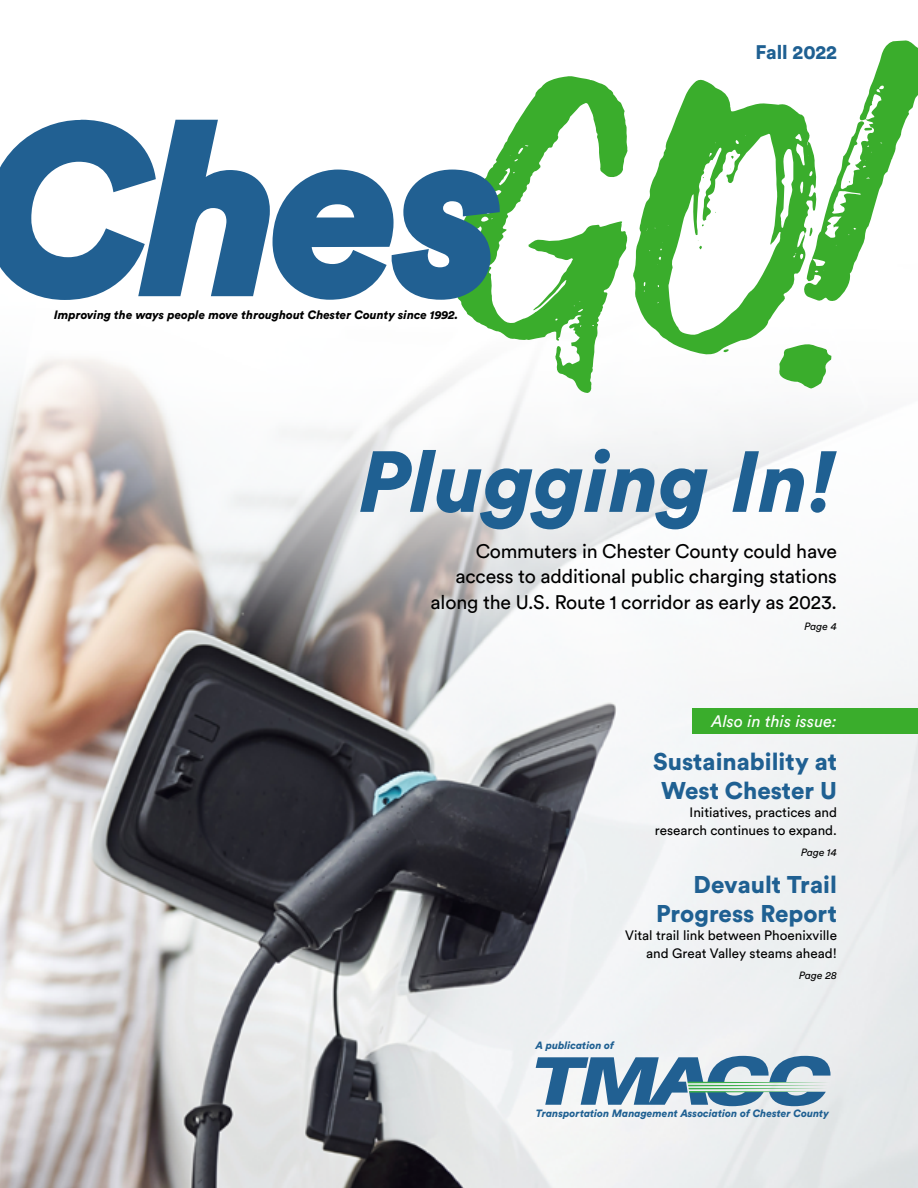
<style>
.page{position:relative;width:918px;height:1188px;background:#fff}
.page>*{position:absolute;margin:0;border:0;box-sizing:border-box;transform-origin:0 0}
.t1{font:italic 900 85.5px "Circular Std";color:#1f6092}
.t2{font:900 24px/28.5px "Circular Std";color:#1f6092;text-align:center}
.t3{font:19.5px/25.5px "Circular Std";letter-spacing:-.01em;color:#000;text-align:right}
.t4{font:900 19.5px "Circular Std";color:#1f6092}
.t5{font:italic 16.5px "Circular Std";color:#fff}
.t6{font:13.5px/18px "Circular Std";color:#000;text-align:right}
.t7{font:italic 900 12px "Circular Std";color:#000}
.t8{font:italic 900 10.5px "Circular Std";color:#1f6092}
.t9{font:italic 10.5px "Circular Std";color:#000}
</style>
<div class="page">
<img style="left:0;top:119px;width:918px;height:1069px">
<svg style="left:453px;top:76px;width:175px;height:317px"></svg>
<svg style="left:633px;top:79px;width:146px;height:277px"></svg>
<svg style="left:779px;top:40px;width:139px;height:349px"></svg>
<svg style="left:0;top:120px;width:500px;height:180px"></svg>
<svg style="left:536px;top:1056px;width:295px;height:50px"></svg>
<div style="left:692px;top:708px;width:226px;height:26px;background:#3aad2c"></div>
<p class="t7" style="left:54px;top:306px;width:406px">Improving the ways people move throughout Chester County since 1992.</p>
<p class="t4" style="left:756px;top:39px;width:83px">Fall 2022</p>
<h1 class="t1" style="left:360px;top:425px;width:478px">Plugging In!</h1>
<p class="t3" style="left:431px;top:538px;width:408px">Commuters in Chester County could have access to additional public charging stations along the U.S. Route 1 corridor as early as 2023.</p>
<p class="t9" style="left:805px;top:620px;width:34px">Page 4</p>
<p class="t5" style="left:712px;top:711px;width:127px">Also in this issue:</p>
<p class="t2" style="left:653px;top:747px;width:185px">Sustainability at<br>West Chester U</p>
<p class="t6" style="left:655px;top:803px;width:184px">Initiatives, practices and research continues to expand.</p>
<p class="t9" style="left:801px;top:846px;width:37px">Page 14</p>
<p class="t2" style="left:656px;top:870px;width:182px;text-align:right">Devault Trail<br>Progress Report</p>
<p class="t6" style="left:625px;top:926px;width:213px">Vital trail link between Phoenixville and Great Valley steams ahead!</p>
<p class="t9" style="left:799px;top:969px;width:39px">Page 28</p>
<p class="t8" style="left:536px;top:1038px;width:80px">A publication of</p>
<p class="t8" style="left:536px;top:1107px;width:295px">Transportation Management Association of Chester County</p>
</div>
